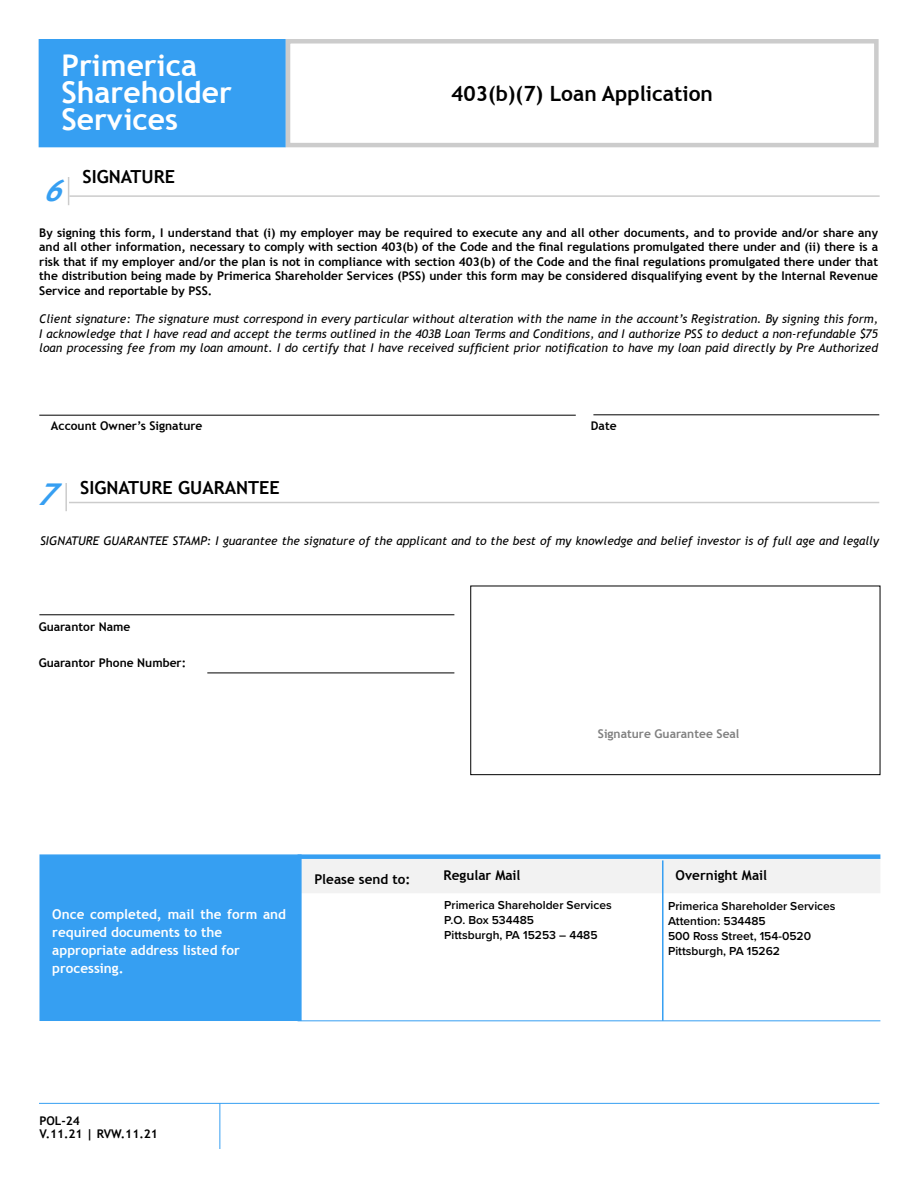
<style>
.page{position:relative;width:918px;height:1188px;background:#fff}
.page>*{position:absolute;margin:0;border:0;box-sizing:border-box;transform-origin:0 0}
.t1{font:700 30px/27px "Trebuchet MS";color:#fff}
.t2{font:italic 700 30px "Trebuchet";color:#369ff2}
.t3{font:700 21px "Trebuchet MS";color:#000}
.t4{font:700 18px "Trebuchet MS";color:#000}
.t5{font:700 13.5px/18px "Trebuchet MS";color:#fff}
.t6{font:700 13.5px "Trebuchet MS";color:#000}
.t7{font:700 12px/14.4px "Trebuchet MS";color:#000}
.t8{font:italic 12px/14.4px "Trebuchet MS";color:#000;text-align:justify}
.t9{font:600 12px/15px "Proxima Nova";color:#000}
.t10{font:700 12px "Trebuchet MS";color:#808080}
</style>
<div class="page">
<hr style="left:39px;top:1103px;width:840px;height:1px;background:#369ff2">
<hr style="left:220px;top:1103px;width:1px;height:46px;background:#369ff2">
<hr style="left:69px;top:195px;width:811px;height:2px;background:#ccc">
<svg style="left:68px;top:177px;width:1px;height:28px"></svg>
<hr style="left:39px;top:415px;width:537px;height:1px;background:#000">
<hr style="left:593px;top:414px;width:286px;height:1px;background:#000">
<hr style="left:65px;top:483px;width:2px;height:28px;background:#ccc">
<div style="left:470px;top:586px;width:410px;height:189px;border:1px solid #000"></div>
<hr style="left:39px;top:614px;width:415px;height:1px;background:#000">
<hr style="left:207px;top:673px;width:247px;height:1px;background:#000">
<div style="left:298px;top:858px;width:582px;height:35px;background:#f2f2f2"></div>
<div style="left:298px;top:854px;width:582px;height:5px;background:#369ff2"></div>
<hr style="left:662px;top:860px;width:2px;height:161px;background:#369ff2">
<hr style="left:298px;top:1021px;width:582px;height:1px;background:#369ff2">
<div style="left:39px;top:854px;width:263px;height:167px;background:#369ff2;border:2px solid #369ff2"></div>
<hr style="left:69px;top:502px;width:810px;height:1px;background:#ccc">
<div style="left:39px;top:39px;width:247px;height:108px;background:#369ff2"></div>
<div style="left:286px;top:39px;width:593px;height:108px;border:4px solid #ccc"></div>
<h1 class="t1" style="left:62px;top:52px;width:172px">Primerica<br>Shareholder<br>Services</h1>
<h2 class="t3" style="left:451px;top:80px;width:263px">403(b)(7) Loan Application</h2>
<h3 class="t4" style="left:83px;top:165px;width:94px">SIGNATURE</h3>
<h1 class="t2" style="left:44px;top:172px;width:29px">6</h1>
<p class="t7" style="left:39px;top:226px;width:840px;text-align:justify">By signing this form, I understand that (i) my employer may be required to execute any and all other documents, and to provide and/or share any and all other information, necessary to comply with section 403(b) of the Code and the final regulations promulgated there under and (ii) there is a risk that if my employer and/or the plan is not in compliance with section 403(b) of the Code and the final regulations promulgated there under that the distribution being made by Primerica Shareholder Services (PSS) under this form may be considered disqualifying event by the Internal Revenue Service and reportable by PSS.</p>
<p class="t8" style="left:39px;top:312px;width:840px">Client signature: The signature must correspond in every particular without alteration with the name in the account’s Registration. By signing this form, I acknowledge that I have read and accept the terms outlined in the 403B Loan Terms and Conditions, and I authorize PSS to deduct a non-refundable $75 loan processing fee from my loan amount. I do certify that I have received sufficient prior notification to have my loan paid directly by Pre Authorized</p>
<p class="t7" style="left:51px;top:419px;width:153px">Account Owner’s Signature</p>
<p class="t7" style="left:591px;top:419px;width:27px">Date</p>
<h3 class="t4" style="left:80px;top:476px;width:201px">SIGNATURE GUARANTEE</h3>
<h1 class="t2" style="left:37px;top:476px;width:29px">7</h1>
<p class="t8" style="left:40px;top:533px;width:840px">SIGNATURE GUARANTEE STAMP: I guarantee the signature of the applicant and to the best of my knowledge and belief investor is of full age and legally</p>
<p class="t7" style="left:39px;top:620px;width:93px">Guarantor Name</p>
<p class="t7" style="left:39px;top:656px;width:149px">Guarantor Phone Number:</p>
<p class="t10" style="left:598px;top:726px;width:143px">Signature Guarantee Seal</p>
<p class="t5" style="left:52px;top:905px;width:235px">Once completed, mail the form and required documents to the appropriate address listed for processing.</p>
<p class="t6" style="left:314px;top:871px;width:97px">Please send to:</p>
<p class="t6" style="left:444px;top:867px;width:79px">Regular Mail</p>
<p class="t9" style="left:444px;top:897px;width:169px">Primerica Shareholder Services<br>P.O. Box 534485<br>Pittsburgh, PA 15253 – 4485</p>
<p class="t6" style="left:676px;top:867px;width:93px">Overnight Mail</p>
<p class="t9" style="left:668px;top:898px;width:169px">Primerica Shareholder Services<br>Attention: 534485<br>500 Ross Street, 154-0520<br>Pittsburgh, PA 15262</p>
<p class="t7" style="left:39px;top:1114px;width:120px;line-height:13.5px">POL-24<br>V.11.21 | RVW.11.21</p>
</div>
